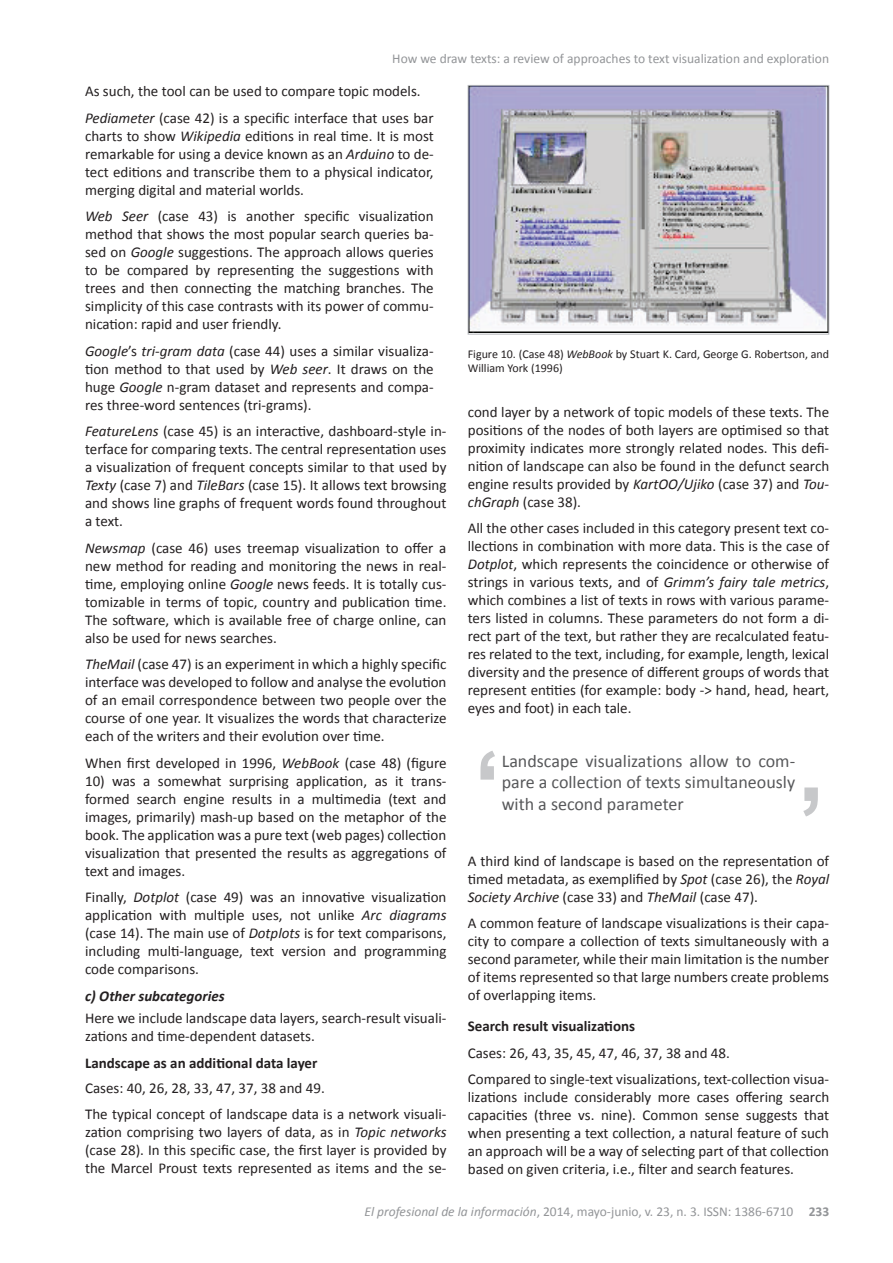
<style>
.page{position:relative;width:893px;height:1263px;background:#fff}
.page>*{position:absolute;margin:0;border:0;box-sizing:border-box;transform-origin:0 0}
.t1{font:18px/21.6px "Calibri";color:#57585a;text-align:justify}
.t2{font:15px/18px "Calibri";color:#231f20;text-align:justify}
.t3{font:700 15px "Calibri";color:#231f20}
.t4{font:italic 700 15px "Calibri";color:#231f20}
.t5{font:13.5px "Calibri";color:#939598}
.t6{font:12px/14.4px "Calibri";color:#231f20}
.s1{font-style:italic}
.s2{font-weight:700}
</style>
<div class="page">
<img style="left:470px;top:87px;width:357px;height:245px">
<div style="left:468px;top:85px;width:361px;height:249px;border:1px solid #b5b7bb"></div>
<svg style="left:803px;top:787px;width:15px;height:29px"></svg>
<svg style="left:480px;top:751px;width:15px;height:29px"></svg>
<p class="t5" style="left:392px;top:50px;width:438px">How we draw texts: a review of approaches to text visualization and exploration</p>
<p class="t2" style="left:85px;top:78px;width:350px;line-height:26.5px">As such, the tool can be used to compare topic models.<br><span class="s1">Pediameter</span> (case 42) is a specific interface that uses bar</p>
<p class="t2" style="left:85px;top:127px;width:350px">charts to show <span class="s1">Wikipedia</span> editions in real time. It is most remarkable for using a device known as an <span class="s1">Arduino</span> to de&shy;tect editions and transcribe them to a physical indicator, merging digital and material worlds.</p>
<p class="t2" style="left:85px;top:207px;width:350px"><span class="s1">Web Seer</span> (case 43) is another specific visualization method that shows the most popular search queries ba&shy;sed on <span class="s1">Google</span> suggestions. The approach allows queries to be compared by representing the suggestions with trees and then connecting the matching branches. The simplicity of this case contrasts with its power of commu&shy;nication: rapid and user friendly.</p>
<p class="t2" style="left:85px;top:342px;width:350px"><span class="s1">Google</span>’s <span class="s1">tri-gram data</span> (case 44) uses a similar visualiza&shy;tion method to that used by <span class="s1">Web seer</span>. It draws on the huge <span class="s1">Google</span> n-gram dataset and represents and compa&shy;res three-word sentences (tri-grams).</p>
<p class="t2" style="left:85px;top:422px;width:363px"><span class="s1">FeatureLens</span> (case 45) is an interactive, dashboard-style in&shy;terface for comparing texts. The central representation uses a visualization of frequent concepts similar to that used by <span class="s1">Texty</span> (case 7) and <span class="s1">TileBars</span> (case 15). It allows text browsing and shows line graphs of frequent words found throughout a text.</p>
<p class="t2" style="left:85px;top:539px;width:363px"><span class="s1">Newsmap</span> (case 46) uses treemap visualization to offer a new method for reading and monitoring the news in real&shy;time, employing online <span class="s1">Google</span> news feeds. It is totally cus&shy;tomizable in terms of topic, country and publication time.<br>The software, which is available free of charge online, can also be used for news searches.</p>
<p class="t2" style="left:85px;top:655px;width:363px"><span class="s1">TheMail</span> (case 47) is an experiment in which a highly specific interface was developed to follow and analyse the evolution of an email correspondence between two people over the course of one year. It visualizes the words that characterize each of the writers and their evolution over time.</p>
<p class="t2" style="left:85px;top:754px;width:363px">When first developed in 1996, <span class="s1">WebBook</span> (case 48) (figure</p>
<p class="t2" style="left:85px;top:772px;width:363px">10) was a somewhat surprising application, as it trans&shy;formed search engine results in a multimedia (text and images, primarily) mash-up based on the metaphor of the book. The application was a pure text (web pages) collection visualization that presented the results as aggregations of text and images.</p>
<p class="t2" style="left:85px;top:888px;width:363px">Finally, <span class="s1">Dotplot</span> (case 49) was an innovative visualization application with multiple uses, not unlike <span class="s1">Arc diagrams </span>(case 14). The main use of <span class="s1">Dotplots</span> is for text comparisons, including multi-language, text version and programming code comparisons.</p>
<p class="t4" style="left:85px;top:986px;width:141px">c) Other subcategories</p>
<p class="t2" style="left:85px;top:1009px;width:363px">Here we include landscape data layers, search-result visuali&shy;zations and time-dependent datasets.</p>
<p class="t3" style="left:85px;top:1053px;width:234px">Landscape as an additional data layer</p>
<p class="t2" style="left:85px;top:1075px;width:363px;line-height:26.5px">Cases: 40, 26, 28, 33, 47, 37, 38 and 49.<br>The typical concept of landscape data is a network visuali-</p>
<p class="t2" style="left:85px;top:1123px;width:363px">zation comprising two layers of data, as in <span class="s1">Topic networks </span>(case 28). In this specific case, the first layer is provided by the Marcel Proust texts represented as items and the se-</p>
<p class="t6" style="left:468px;top:347px;width:363px">Figure 10. (Case 48) <span class="s1">WebBook</span> by Stuart K. Card, George G. Robertson, and<br>William York (1996)</p>
<p class="t2" style="left:468px;top:403px;width:363px">cond layer by a network of topic models of these texts. The positions of the nodes of both layers are optimised so that proximity indicates more strongly related nodes. This defi&shy;nition of landscape can also be found in the defunct search engine results provided by <span class="s1">KartOO/Ujiko</span> (case 37) and <span class="s1">Tou&shy;chGraph</span> (case 38).</p>
<p class="t2" style="left:468px;top:519px;width:363px">All the other cases included in this category present text co&shy;llections in combination with more data. This is the case of <span class="s1">Dotplot</span>, which represents the coincidence or otherwise of strings in various texts, and of <span class="s1">Grimm’s fairy tale metrics</span>, which combines a list of texts in rows with various parame&shy;ters listed in columns. These parameters do not form a di&shy;rect part of the text, but rather they are recalculated featu&shy;res related to the text, including, for example, length, lexical diversity and the presence of different groups of words that represent entities (for example: body -&gt; hand, head, heart, eyes and foot) in each tale.</p>
<p class="t1" style="left:502px;top:750px;width:295px">Landscape visualizations allow to com&shy;pare a collection of texts simultaneously with a second parameter</p>
<p class="t2" style="left:468px;top:852px;width:363px">A third kind of landscape is based on the representation of timed metadata, as exemplified by <span class="s1">Spot</span> (case 26), the <span class="s1">Royal Society Archive</span> (case 33) and <span class="s1">TheMail</span> (case 47).</p>
<p class="t2" style="left:468px;top:914px;width:363px">A common feature of landscape visualizations is their capa&shy;city to compare a collection of texts simultaneously with a second parameter, while their main limitation is the number of items represented so that large numbers create problems of overlapping items.</p>
<p class="t3" style="left:468px;top:1016px;width:169px">Search result visualizations</p>
<p class="t2" style="left:468px;top:1039px;width:363px;line-height:26.5px">Cases: 26, 43, 35, 45, 47, 46, 37, 38 and 48.<br>Compared to single-text visualizations, text-collection visua-</p>
<p class="t2" style="left:468px;top:1088px;width:363px">lizations include considerably more cases offering search capacities (three vs. nine). Common sense suggests that when presenting a text collection, a natural feature of such an approach will be a way of selecting part of that collection based on given criteria, i.e., filter and search features.</p>
<p class="t5" style="left:364px;top:1203px;width:466px"><span class="s1">El profesional de la información</span>, 2014, mayo-junio, v. 23, n. 3. ISSN: 1386-6710 <span class="s2">233</span></p>
</div>
